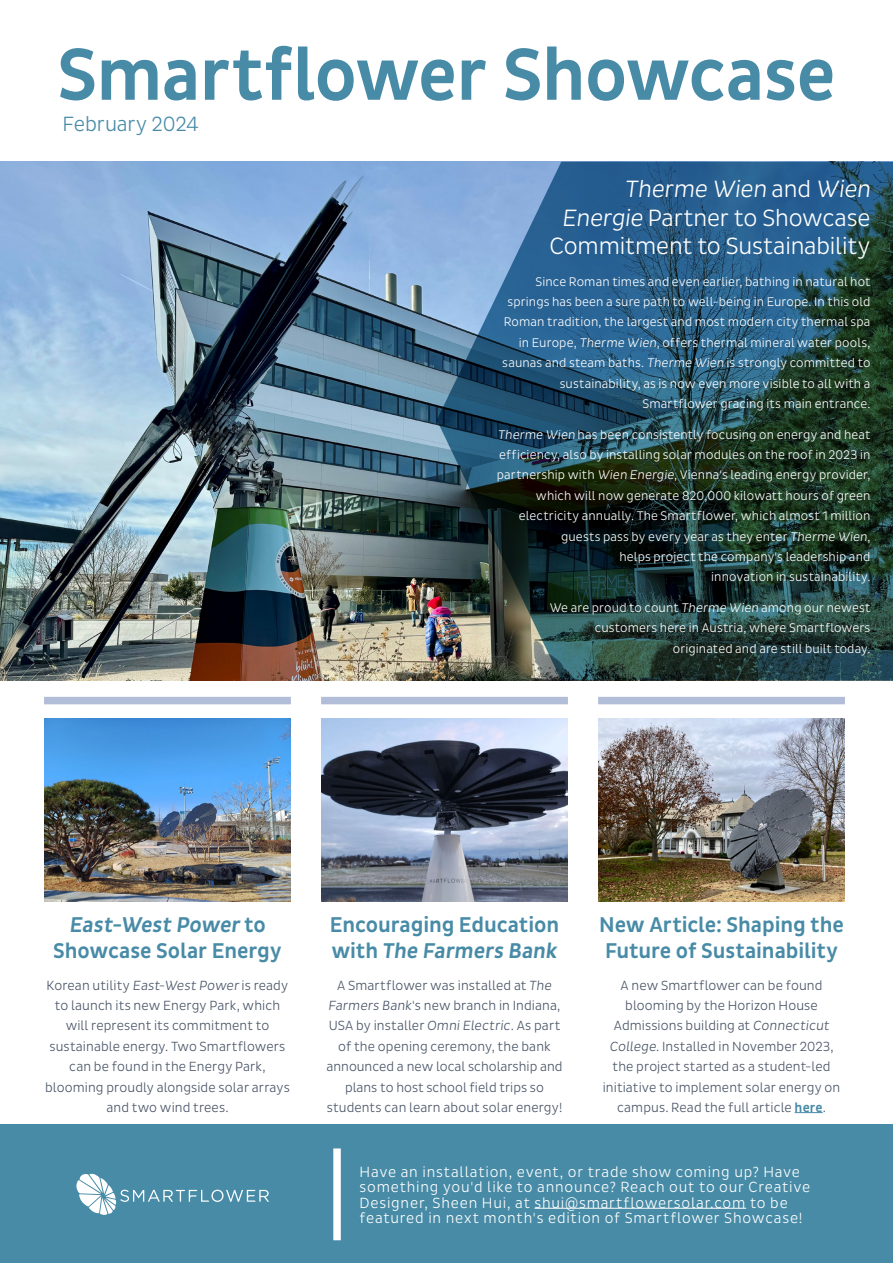
<style>
.page{position:relative;width:893px;height:1263px;background:#fff}
.page>*{position:absolute;margin:0;border:0;box-sizing:border-box;transform-origin:0 0}
.t1{font:500 75px "Pluto Sans Cond";letter-spacing:-.015em;color:#488ba7}
.t2{font:300 24px/28.5px "Pluto Sans Cond";letter-spacing:-.005em;color:#fff;text-align:right}
.t3{font:500 21.75px/26.1px "Pluto Sans Cond";letter-spacing:-.005em;color:#488ba7}
.t4{font:300 21px "Pluto Sans Cond";letter-spacing:-.005em;color:#488ba7}
.t5{font:300 15px/15px "Pluto Sans Cond";letter-spacing:.055em;color:#fff}
.t6{font:300 13.5px/20.4px "Pluto Sans Cond";letter-spacing:.01em;color:#485466;text-align:center}
.t7{font:300 12.75px/20.4px "Pluto Sans Cond";letter-spacing:.01em;color:#fff;text-align:right}
.s1{font-weight:500;color:#488ba7}
</style>
<div class="page">
<div style="left:0;top:1124px;width:893px;height:139px;background:#488ba7"></div>
<div style="left:44px;top:697px;width:247px;height:7px;background:#b2bdd7"></div>
<div style="left:321px;top:697px;width:247px;height:7px;background:#b2bdd7"></div>
<div style="left:598px;top:697px;width:247px;height:7px;background:#b2bdd7"></div>
<div style="left:333px;top:1148px;width:8px;height:92px;background:#fff"></div>
<svg style="left:76px;top:1174px;width:193px;height:41px"></svg>
<hr style="left:534px;top:1208px;width:212px;height:1px;background:#fff">
<img style="left:0;top:162px;width:437px;height:518px">
<svg style="left:795px;top:1112px;width:28px;height:1px"></svg>
<img style="left:321px;top:718px;width:247px;height:184px">
<img style="left:44px;top:718px;width:247px;height:184px">
<img style="left:598px;top:718px;width:247px;height:184px">
<img style="left:437px;top:162px;width:456px;height:518px">
<p class="t1" style="left:57px;top:32px;width:780px">Smartflower Showcase</p>
<p class="t4" style="left:62px;top:112px;width:138px">February 2024</p>
<p class="t2" style="left:549px;top:175px;width:326px">Therme Wien and Wien<br>Energie Partner to Showcase<br>Commitment to Sustainability</p>
<p class="t7" style="left:502px;top:271px;width:370px">Since Roman times and even earlier, bathing in natural hot springs has been a sure path to well-being in Europe. In this old Roman tradition, the largest and most modern city thermal spa in Europe, Therme Wien, offers thermal mineral water pools, saunas and steam baths. Therme Wien is strongly committed to sustainability, as is now even more visible to all with a Smartflower gracing its main entrance.</p>
<p class="t7" style="left:497px;top:424px;width:375px">Therme Wien has been consistently focusing on energy and heat efficiency, also by installing solar modules on the roof in 2023 in partnership with Wien Energie, Vienna's leading energy provider, which will now generate 820,000 kilowatt hours of green electricity annually. The Smartflower, which almost 1 million guests pass by every year as they enter Therme Wien,<br>helps project the company's leadership and<br>innovation in sustainability.</p>
<p class="t7" style="left:550px;top:598px;width:322px">We are proud to count Therme Wien among our newest customers here in Austria, where Smartflowers originated and are still built today.</p>
<p class="t3" style="left:53px;top:912px;width:230px;text-align:center">East-West Power to<br>Showcase Solar Energy</p>
<p class="t6" style="left:45px;top:975px;width:246px">Korean utility East-West Power is ready to launch its new Energy Park, which will represent its commitment to sustainable energy. Two Smartflowers can be found in the Energy Park, blooming proudly alongside solar arrays and two wind trees.</p>
<p class="t3" style="left:330px;top:912px;width:232px">Encouraging Education with The Farmers Bank</p>
<p class="t6" style="left:326px;top:975px;width:238px">A Smartflower was installed at The Farmers Bank's new branch in Indiana, USA by installer Omni Electric. As part of the opening ceremony, the bank announced a new local scholarship and plans to host school field trips so students can learn about solar energy!</p>
<p class="t3" style="left:599px;top:912px;width:246px">New Article: Shaping the<br>Future of Sustainability</p>
<p class="t6" style="left:603px;top:975px;width:239px">A new Smartflower can be found blooming by the Horizon House Admissions building at Connecticut College. Installed in November 2023, the project started as a student-led initiative to implement solar energy on campus. Read the full article <span class="s1">here</span>.</p>
<p class="t5" style="left:360px;top:1165px;width:442px">Have an installation, event, or trade show coming up? Have</p>
<p class="t5" style="left:360px;top:1180px;width:452px">something you'd like to announce? Reach out to our Creative<br>Designer, Sheen Hui, at shui@smartflowersolar.com to be featured in next month's edition of Smartflower Showcase!</p>
</div>
